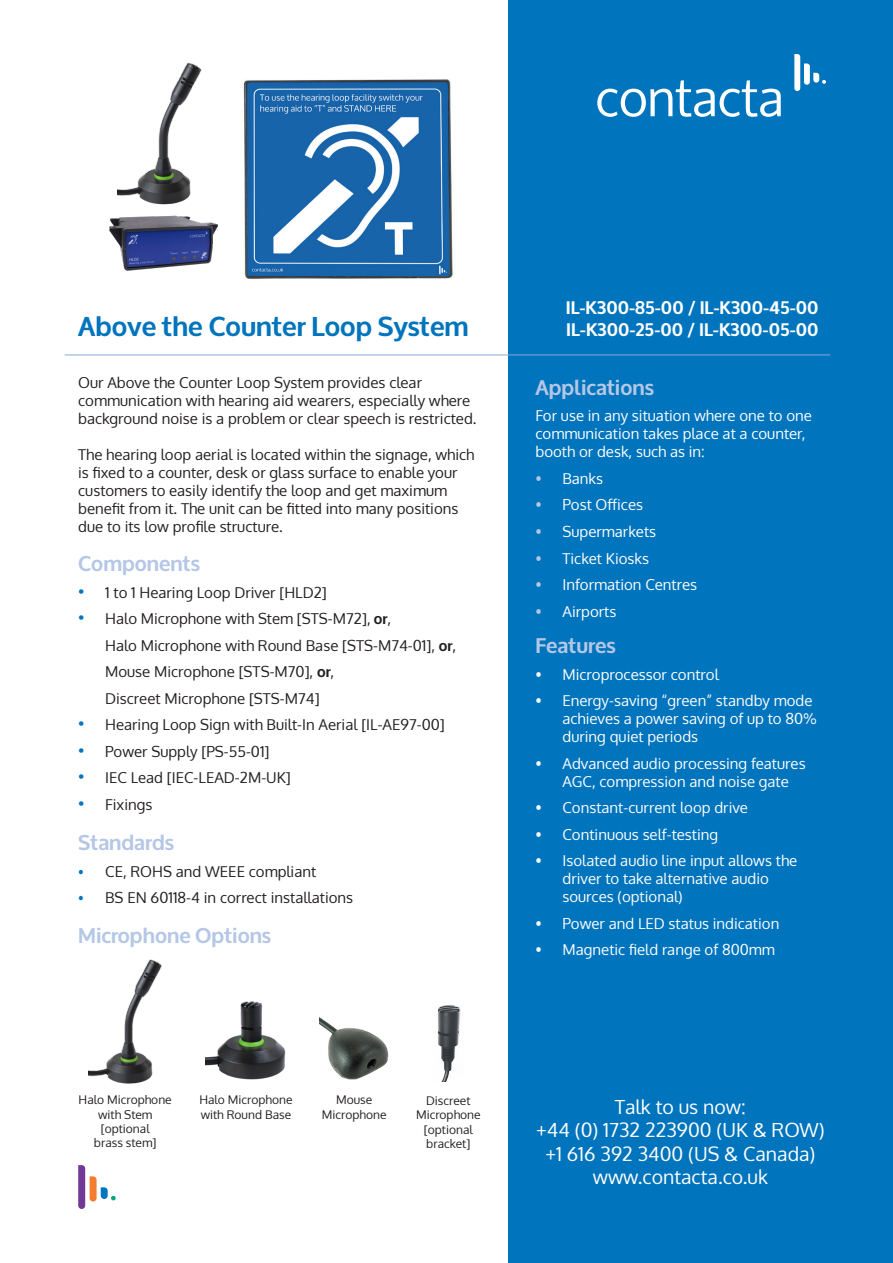
<style>
.page{position:relative;width:893px;height:1263px;background:#fff}
.page>*{position:absolute;margin:0;border:0;box-sizing:border-box;transform-origin:0 0}
.t1{font:700 27px "Oxygen";color:#0074bc}
.Paragraph_Style_1{font:700 21px "Oxygen";color:#b5c7e6}
.t2{font:19.5px "Oxygen";color:#fff}
.t3{font:700 18px "Oxygen";color:#fff}
.Paragraph_Style_2{font:15px/18px "Oxygen";color:#231f20}
.t4{font:15px/18px "Oxygen";color:#fff}
.t5{font:12px/14.4px "Oxygen";color:#231f20;text-align:center}
.s1{font-family:"Arial";font-size:18px;color:#0074bc}
.s2{font-weight:700}
.s3{font-size:13.5px;color:#0074bc}
.s4{color:#b5c7e6}
</style>
<div class="page">
<div style="left:508px;top:0;width:385px;height:1263px;background:#0074bc"></div>
<hr style="left:65px;top:355px;width:765px;height:1px;background:#89aad8">
<svg style="left:78px;top:1165px;width:38px;height:44px"></svg>
<img style="left:243px;top:79px;width:210px;height:200px">
<img style="left:109px;top:215px;width:109px;height:56px">
<img style="left:118px;top:63px;width:84px;height:142px">
<img style="left:206px;top:1001px;width:79px;height:79px">
<img style="left:320px;top:1017px;width:69px;height:63px">
<img style="left:89px;top:959px;width:73px;height:125px">
<img style="left:437px;top:1005px;width:24px;height:77px">
<svg style="left:597px;top:80px;width:184px;height:37px"></svg>
<svg style="left:794px;top:54px;width:32px;height:37px"></svg>
<p class="t1" style="left:78px;top:310px;width:392px">Above the Counter Loop System</p>
<p class="Paragraph_Style_2" style="left:78px;top:373px;width:400px">Our Above the Counter Loop System provides clear communication with hearing aid wearers, especially where background noise is a problem or clear speech is restricted.</p>
<p class="Paragraph_Style_2" style="left:78px;top:445px;width:398px">The hearing loop aerial is located within the signage, which is fixed to a counter, desk or glass surface to enable your customers to easily identify the loop and get maximum benefit from it. The unit can be fitted into many positions due to its low profile structure.</p>
<p class="Paragraph_Style_1" style="left:78px;top:551px;width:123px">Components</p>
<p class="Paragraph_Style_2" style="left:78px;top:583px;width:250px"><span class="s1">•</span> 1 to 1 Hearing Loop Driver [HLD2]</p>
<p class="Paragraph_Style_2" style="left:78px;top:610px;width:314px"><span class="s1">•</span> Halo Microphone with Stem [STS-M72], <span class="s2">or</span>,</p>
<p class="Paragraph_Style_2" style="left:105px;top:636px;width:352px">Halo Microphone with Round Base [STS-M74-01], <span class="s2">or</span>,</p>
<p class="Paragraph_Style_2" style="left:105px;top:663px;width:231px">Mouse Microphone [STS-M70], <span class="s2">or</span>,</p>
<p class="Paragraph_Style_2" style="left:105px;top:689px;width:216px">Discreet Microphone [STS-M74]</p>
<p class="Paragraph_Style_2" style="left:78px;top:716px;width:368px"><span class="s1">•</span> Hearing Loop Sign with Built-In Aerial [IL-AE97-00]</p>
<p class="Paragraph_Style_2" style="left:78px;top:742px;width:193px"><span class="s1">•</span> Power Supply [PS-55-01]</p>
<p class="Paragraph_Style_2" style="left:78px;top:769px;width:214px"><span class="s1">•</span> IEC Lead [IEC-LEAD-2M-UK]</p>
<p class="Paragraph_Style_2" style="left:78px;top:795px;width:76px"><span class="s1">•</span> Fixings</p>
<p class="Paragraph_Style_1" style="left:78px;top:830px;width:97px">Standards</p>
<p class="Paragraph_Style_2" style="left:78px;top:862px;width:240px"><span class="s3">•</span> CE, ROHS and WEEE compliant</p>
<p class="Paragraph_Style_2" style="left:78px;top:889px;width:276px"><span class="s3">•</span> BS EN 60118-4 in correct installations</p>
<p class="Paragraph_Style_1" style="left:78px;top:923px;width:195px">Microphone Options</p>
<p class="t5" style="left:79px;top:1093px;width:95px">Halo Microphone</p>
<p class="t5" style="left:98px;top:1107px;width:56px">with Stem</p>
<p class="t5" style="left:94px;top:1121px;width:64px">[optional brass stem]</p>
<p class="t5" style="left:199px;top:1093px;width:95px;text-align:left">Halo Microphone with Round Base</p>
<p class="t5" style="left:322px;top:1093px;width:66px">Mouse<br>Microphone</p>
<p class="t5" style="left:416px;top:1093px;width:66px">Discreet<br>Microphone</p>
<p class="t5" style="left:424px;top:1122px;width:50px;text-align:left">[optional bracket]</p>
<p class="t3" style="left:566px;top:297px;width:254px">IL-K300-85-00 / IL-K300-45-00</p>
<p class="t3" style="left:566px;top:318px;width:254px">IL-K300-25-00 / IL-K300-05-00</p>
<p class="Paragraph_Style_1" style="left:535px;top:374px;width:120px">Applications</p>
<p class="t4" style="left:535px;top:407px;width:278px">For use in any situation where one to one communication takes place at a counter, booth or desk, such as in:</p>
<p class="t4" style="left:535px;top:470px;width:69px"><span class="s4">•</span> Banks</p>
<p class="t4" style="left:535px;top:496px;width:109px"><span class="s4">•</span> Post Offices</p>
<p class="t4" style="left:535px;top:523px;width:122px"><span class="s4">•</span> Supermarkets</p>
<p class="t4" style="left:535px;top:549px;width:115px"><span class="s4">•</span> Ticket Kiosks</p>
<p class="t4" style="left:535px;top:576px;width:163px"><span class="s4">•</span> Information Centres</p>
<p class="t4" style="left:535px;top:602px;width:82px"><span class="s4">•</span> Airports</p>
<p class="Paragraph_Style_1" style="left:535px;top:633px;width:82px">Features</p>
<p class="t4" style="left:535px;top:665px;width:185px">• Microprocessor control</p>
<p class="t4" style="left:562px;top:692px;width:256px;text-indent:-27px">• Energy-saving “green” standby mode achieves a power saving of up to 80% during quiet periods</p>
<p class="t4" style="left:562px;top:754px;width:245px;text-indent:-27px">• Advanced audio processing features<br>AGC, compression and noise gate</p>
<p class="t4" style="left:535px;top:799px;width:214px">• Constant-current loop drive</p>
<p class="t4" style="left:535px;top:825px;width:184px">• Continuous self-testing</p>
<p class="t4" style="left:562px;top:852px;width:236px;text-indent:-27px">• Isolated audio line input allows the driver to take alternative audio sources (optional)</p>
<p class="t4" style="left:535px;top:914px;width:245px">• Power and LED status indication</p>
<p class="t4" style="left:535px;top:941px;width:241px">• Magnetic field range of 800mm</p>
<p class="t2" style="left:615px;top:1094px;width:132px">Talk to us now:</p>
<p class="t2" style="left:536px;top:1117px;width:290px">+44 (0) 1732 223900 (UK &amp; ROW)</p>
<p class="t2" style="left:545px;top:1140px;width:272px">+1 616 392 3400 (US &amp; Canada)</p>
<p class="t2" style="left:593px;top:1164px;width:177px">www.contacta.co.uk</p>
</div>
